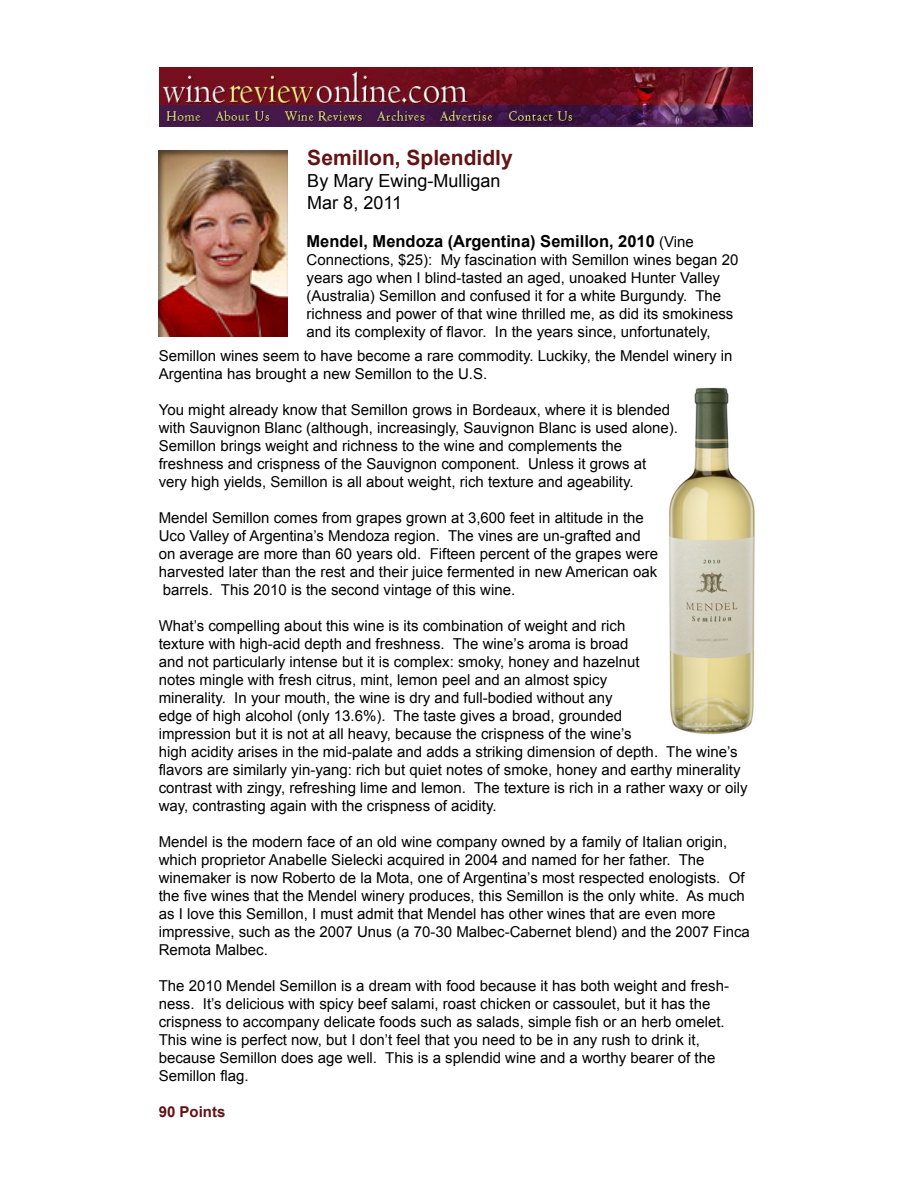
<style>
.page{position:relative;width:918px;height:1188px;background:#fff}
.page>*{position:absolute;margin:0;border:0;box-sizing:border-box;transform-origin:0 0}
.t1{font:700 21px "Arial";color:#631314}
.t2{font:18px/21.6px "Arial";color:#000}
.t3{font:700 16.5px "Arial";color:#000}
.t4{font:15px/18px "Arial";color:#000}
.t5{font:700 15px "Arial";color:#631314}
.s1{font-weight:400;font-size:15px}
</style>
<div class="page">
<img style="left:669px;top:387px;width:86px;height:348px">
<img style="left:160px;top:68px;width:593px;height:59px">
<img style="left:159px;top:150px;width:129px;height:186px">
<h1 class="t1" style="left:307px;top:144px;width:207px">Semillon, Splendidly</h1>
<p class="t2" style="left:307px;top:170px;width:195px">By Mary Ewing-Mulligan<br>Mar 8, 2011</p>
<p class="t3" style="left:307px;top:231px;width:389px">Mendel, Mendoza (Argentina) Semillon, 2010 <span class="s1">(Vine</span></p>
<p class="t4" style="left:307px;top:251px;width:433px">Connections, $25): My fascination with Semillon wines began 20 years ago when I blind-tasted an aged, unoaked Hunter Valley (Australia) Semillon and confused it for a white Burgundy. The richness and power of that wine thrilled me, as did its smokiness and its complexity of flavor. In the years since, unfortunately,</p>
<p class="t4" style="left:159px;top:347px;width:575px">Semillon wines seem to have become a rare commodity. Luckiky, the Mendel winery in<br>Argentina has brought a new Semillon to the U.S.</p>
<p class="t4" style="left:159px;top:401px;width:521px">You might already know that Semillon grows in Bordeaux, where it is blended with Sauvignon Blanc (although, increasingly, Sauvignon Blanc is used alone).<br>Semillon brings weight and richness to the wine and complements the freshness and crispness of the Sauvignon component. Unless it grows at very high yields, Semillon is all about weight, rich texture and ageability.</p>
<p class="t4" style="left:159px;top:509px;width:501px">Mendel Semillon comes from grapes grown at 3,600 feet in altitude in the Uco Valley of Argentina’s Mendoza region. The vines are un-grafted and on average are more than 60 years old. Fifteen percent of the grapes were harvested later than the rest and their juice fermented in new American oak barrels. This 2010 is the second vintage of this wine.</p>
<p class="t4" style="left:159px;top:617px;width:590px">What’s compelling about this wine is its combination of weight and rich<br>texture with high-acid depth and freshness. The wine’s aroma is broad<br>and not particularly intense but it is complex: smoky, honey and hazelnut<br>notes mingle with fresh citrus, mint, lemon peel and an almost spicy<br>minerality. In your mouth, the wine is dry and full-bodied without any<br>edge of high alcohol (only 13.6%). The taste gives a broad, grounded<br>impression but it is not at all heavy, because the crispness of the wine’s<br>high acidity arises in the mid-palate and adds a striking dimension of depth. The wine’s flavors are similarly yin-yang: rich but quiet notes of smoke, honey and earthy minerality contrast with zingy, refreshing lime and lemon. The texture is rich in a rather waxy or oily way, contrasting again with the crispness of acidity.</p>
<p class="t4" style="left:159px;top:833px;width:593px">Mendel is the modern face of an old wine company owned by a family of Italian origin, which proprietor Anabelle Sielecki acquired in 2004 and named for her father. The winemaker is now Roberto de la Mota, one of Argentina’s most respected enologists. Of the five wines that the Mendel winery produces, this Semillon is the only white. As much as I love this Semillon, I must admit that Mendel has other wines that are even more impressive, such as the 2007 Unus (a 70-30 Malbec-Cabernet blend) and the 2007 Finca Remota Malbec.</p>
<p class="t4" style="left:159px;top:977px;width:572px">The 2010 Mendel Semillon is a dream with food because it has both weight and fresh&shy;ness. It’s delicious with spicy beef salami, roast chicken or cassoulet, but it has the crispness to accompany delicate foods such as salads, simple fish or an herb omelet.<br>This wine is perfect now, but I don’t feel that you need to be in any rush to drink it, because Semillon does age well. This is a splendid wine and a worthy bearer of the Semillon flag.</p>
<p class="t5" style="left:159px;top:1102px;width:68px">90 Points</p>
</div>
